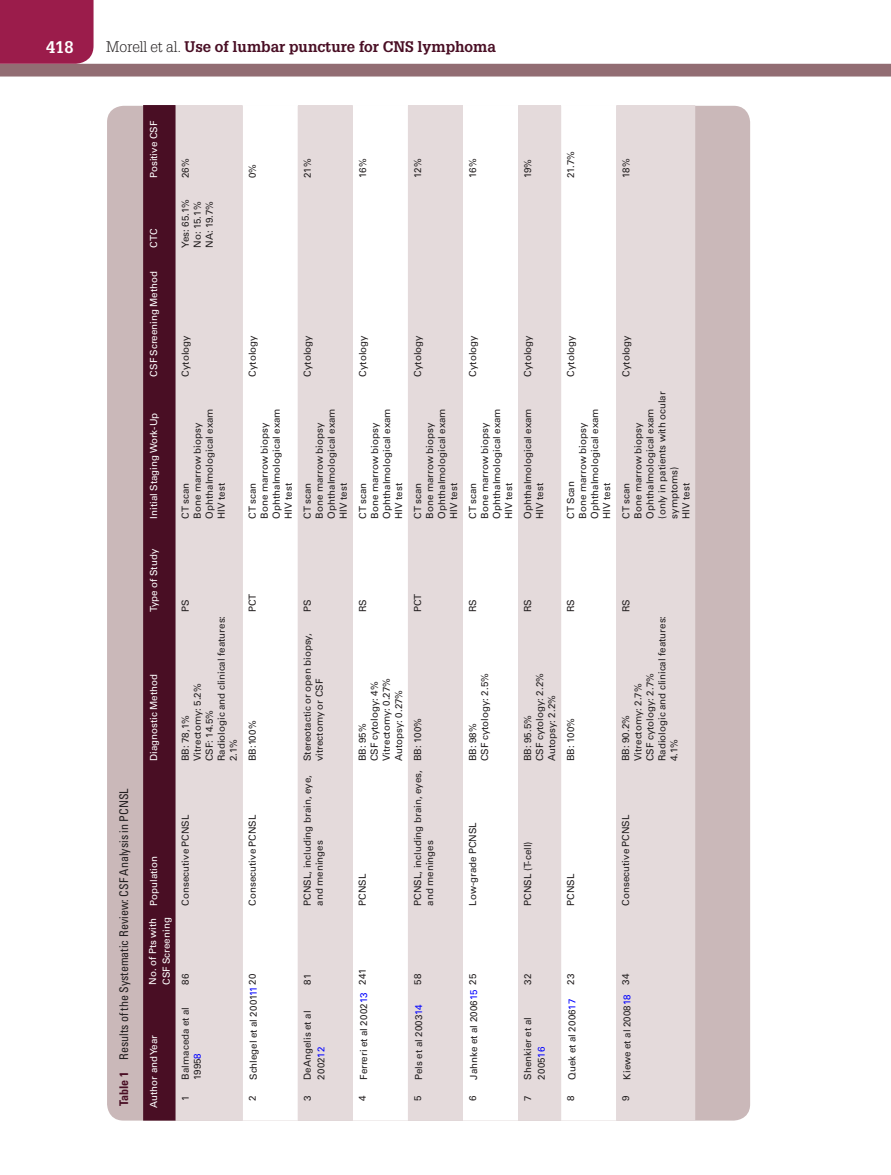
<style>
.page{position:relative;width:891px;height:1175px;background:#fff}
.page>*{position:absolute;margin:0;border:0;box-sizing:border-box;transform-origin:0 0}
.t1{font:700 16.5px "Glypha LT Std";color:#fff}
.t2{font:700 15px "Glypha LT Std";color:#490e24}
.t3{font:condensed 12px "Univers LT Std";color:#231f20}
.t4{font:9.75px/12px "Univers LT Std";color:#231f20}
.t5{font:9.75px/13.5px "Univers LT Std";color:#fff}
.s1{font-weight:300;color:#231f20}
.s2{font-weight:700;color:#490e24}
.s3{color:#00f}
</style>
<div class="page">
<div style="left:0;top:64px;width:891px;height:12px;background:#926d73"></div>
<div style="left:0;top:0;width:94px;height:64px;background:#9b1c4b"></div>
<div style="left:107px;top:106px;width:643px;height:1014px;background:#cab8b9;border-radius:16px"></div>
<div style="left:143px;top:105px;width:33px;height:1015px;background:#490e24"></div>
<div style="left:176px;top:105px;width:519px;height:1015px;background:#e4dadb"></div>
<svg style="left:243px;top:105px;width:373px;height:1015px;background:#f3eff0"></svg>
<h1 class="t1" style="left:46px;top:37px;width:29px">418</h1>
<h2 class="t2" style="left:106px;top:37px;width:391px"><span class="s1">Morell et al.</span> Use of lumbar puncture for CNS lymphoma</h2>
<p class="t3" style="left:116px;top:1106px;width:320px;rotate:-90deg"><span class="s2">Table 1</span> Results of the Systematic Review: CSF Analysis in PCNSL</p>
<p class="t5" style="left:147px;top:178px;width:59px;rotate:-90deg">Positive CSF</p>
<p class="t5" style="left:147px;top:248px;width:20px;rotate:-90deg">CTC</p>
<p class="t5" style="left:147px;top:376px;width:107px;rotate:-90deg">CSF Screening Method</p>
<p class="t5" style="left:147px;top:518px;width:107px;rotate:-90deg">Initial Staging Work-Up</p>
<p class="t4" style="left:179px;top:178px;width:21px;rotate:-90deg">26%</p>
<p class="t4" style="left:179px;top:248px;width:50px;rotate:-90deg">Yes: 65.1%<br>No: 15.1%<br>NA: 19.7%</p>
<p class="t4" style="left:179px;top:376px;width:43px;rotate:-90deg">Cytology</p>
<p class="t4" style="left:179px;top:518px;width:112px;rotate:-90deg">CT scan<br>Bone marrow biopsy<br>Ophthalmological exam<br>HIV test</p>
<p class="t4" style="left:246px;top:178px;width:16px;rotate:-90deg">0%</p>
<p class="t4" style="left:302px;top:178px;width:21px;rotate:-90deg">21%</p>
<p class="t4" style="left:357px;top:178px;width:21px;rotate:-90deg">16%</p>
<p class="t4" style="left:412px;top:178px;width:21px;rotate:-90deg">12%</p>
<p class="t4" style="left:467px;top:178px;width:21px;rotate:-90deg">16%</p>
<p class="t4" style="left:522px;top:178px;width:20px;rotate:-90deg">19%</p>
<p class="t4" style="left:565px;top:178px;width:28px;rotate:-90deg">21.7%</p>
<p class="t4" style="left:620px;top:178px;width:21px;rotate:-90deg">18%</p>
<p class="t4" style="left:246px;top:376px;width:43px;rotate:-90deg">Cytology</p>
<p class="t4" style="left:302px;top:376px;width:43px;rotate:-90deg">Cytology</p>
<p class="t4" style="left:357px;top:376px;width:43px;rotate:-90deg">Cytology</p>
<p class="t4" style="left:412px;top:376px;width:43px;rotate:-90deg">Cytology</p>
<p class="t4" style="left:467px;top:376px;width:43px;rotate:-90deg">Cytology</p>
<p class="t4" style="left:522px;top:376px;width:43px;rotate:-90deg">Cytology</p>
<p class="t4" style="left:246px;top:518px;width:112px;rotate:-90deg">CT scan<br>Bone marrow biopsy<br>Ophthalmological exam<br>HIV test</p>
<p class="t4" style="left:302px;top:518px;width:112px;rotate:-90deg">CT scan<br>Bone marrow biopsy<br>Ophthalmological exam<br>HIV test</p>
<p class="t4" style="left:357px;top:518px;width:112px;rotate:-90deg">CT scan<br>Bone marrow biopsy<br>Ophthalmological exam<br>HIV test</p>
<p class="t4" style="left:412px;top:518px;width:112px;rotate:-90deg">CT scan<br>Bone marrow biopsy<br>Ophthalmological exam<br>HIV test</p>
<p class="t4" style="left:467px;top:518px;width:112px;rotate:-90deg">CT scan<br>Bone marrow biopsy<br>Ophthalmological exam<br>HIV test</p>
<p class="t4" style="left:522px;top:518px;width:112px;rotate:-90deg">Ophthalmological exam<br>HIV test</p>
<p class="t4" style="left:565px;top:376px;width:43px;rotate:-90deg">Cytology</p>
<p class="t4" style="left:565px;top:518px;width:112px;rotate:-90deg">CT Scan<br>Bone marrow biopsy<br>Ophthalmological exam<br>HIV test</p>
<p class="t4" style="left:620px;top:376px;width:43px;rotate:-90deg">Cytology</p>
<p class="t4" style="left:620px;top:518px;width:129px;rotate:-90deg">CT scan<br>Bone marrow biopsy<br>Ophthalmological exam (only in patients with ocular symptoms)<br>HIV test</p>
<p class="t5" style="left:147px;top:612px;width:64px;rotate:-90deg">Type of Study</p>
<p class="t5" style="left:147px;top:761px;width:88px;rotate:-90deg">Diagnostic Method</p>
<p class="t4" style="left:179px;top:612px;width:14px;rotate:-90deg">PS</p>
<p class="t4" style="left:179px;top:761px;width:147px;rotate:-90deg">BB: 78,1%<br>Vitrectomy: 5.2%<br>CSF: 14.5%<br>Radiologic and clinical features:<br>2.1%</p>
<p class="t4" style="left:246px;top:612px;width:20px;rotate:-90deg">PCT</p>
<p class="t4" style="left:246px;top:761px;width:42px;rotate:-90deg">BB:100%</p>
<p class="t5" style="left:147px;top:905px;width:51px;rotate:-90deg">Population</p>
<p class="t5" style="left:146px;top:984px;width:69px;rotate:-90deg">No. of Pts with<br>CSF Screening</p>
<p class="t5" style="left:147px;top:1107px;width:74px;rotate:-90deg">Author and Year</p>
<p class="t4" style="left:179px;top:905px;width:92px;rotate:-90deg">Consecutive PCNSL</p>
<p class="t4" style="left:179px;top:984px;width:12px;rotate:-90deg">86</p>
<p class="t4" style="left:179px;top:1079px;width:74px;rotate:-90deg">Balmaceda et al<br>1995<span class="s3">8</span></p>
<p class="t4" style="left:179px;top:1100px;width:7px;rotate:-90deg">1</p>
<p class="t4" style="left:246px;top:905px;width:92px;rotate:-90deg">Consecutive PCNSL</p>
<p class="t4" style="left:248px;top:1079px;width:107px;rotate:-90deg">Schlegel et al 2001<span class="s3">11</span> 20</p>
<p class="t4" style="left:246px;top:1100px;width:7px;rotate:-90deg">2</p>
<p class="t4" style="left:302px;top:612px;width:14px;rotate:-90deg">PS</p>
<p class="t4" style="left:302px;top:761px;width:130px;rotate:-90deg">Stereotactic or open biopsy, vitrectomy or CSF</p>
<p class="t4" style="left:302px;top:905px;width:132px;rotate:-90deg">PCNSL, including brain, eye, and meninges</p>
<p class="t4" style="left:302px;top:984px;width:12px;rotate:-90deg">81</p>
<p class="t4" style="left:301px;top:1079px;width:70px;line-height:13.5px;rotate:-90deg">DeAngelis et al<br>2002<span class="s3">12</span></p>
<p class="t4" style="left:302px;top:1100px;width:7px;rotate:-90deg">3</p>
<p class="t4" style="left:357px;top:612px;width:15px;rotate:-90deg">RS</p>
<p class="t4" style="left:412px;top:612px;width:20px;rotate:-90deg">PCT</p>
<p class="t4" style="left:357px;top:761px;width:84px;rotate:-90deg">BB: 95%<br>CSF cytology: 4%<br>Vitrectomy: 0.27%<br>Autopsy: 0.27%</p>
<p class="t4" style="left:357px;top:905px;width:33px;rotate:-90deg">PCNSL</p>
<p class="t4" style="left:412px;top:761px;width:44px;rotate:-90deg">BB: 100%</p>
<p class="t4" style="left:412px;top:905px;width:137px;rotate:-90deg">PCNSL, including brain, eyes, and meninges</p>
<p class="t4" style="left:358px;top:1079px;width:113px;rotate:-90deg">Ferreri et al 2002<span class="s3">13</span> 241</p>
<p class="t4" style="left:357px;top:1100px;width:7px;rotate:-90deg">4</p>
<p class="t4" style="left:412px;top:984px;width:12px;rotate:-90deg">58</p>
<p class="t4" style="left:413px;top:1079px;width:77px;rotate:-90deg">Pels et al 2003<span class="s3">14</span></p>
<p class="t4" style="left:412px;top:1100px;width:7px;rotate:-90deg">5</p>
<p class="t4" style="left:467px;top:612px;width:15px;rotate:-90deg">RS</p>
<p class="t4" style="left:467px;top:761px;width:89px;rotate:-90deg">BB: 98%<br>CSF cytology: 2.5%</p>
<p class="t4" style="left:467px;top:905px;width:85px;rotate:-90deg">Low-grade PCNSL</p>
<p class="t4" style="left:468px;top:1079px;width:107px;rotate:-90deg">Jahnke et al 2006<span class="s3">15</span> 25</p>
<p class="t4" style="left:467px;top:1100px;width:7px;rotate:-90deg">6</p>
<p class="t4" style="left:522px;top:612px;width:15px;rotate:-90deg">RS</p>
<p class="t4" style="left:565px;top:612px;width:15px;rotate:-90deg">RS</p>
<p class="t4" style="left:522px;top:761px;width:89px;rotate:-90deg">BB: 95.5%<br>CSF cytology: 2.2%<br>Autopsy: 2.2%</p>
<p class="t4" style="left:565px;top:761px;width:44px;rotate:-90deg">BB: 100%</p>
<p class="t4" style="left:522px;top:905px;width:66px;rotate:-90deg">PCNSL (T-cell)</p>
<p class="t4" style="left:565px;top:905px;width:33px;rotate:-90deg">PCNSL</p>
<p class="t4" style="left:522px;top:984px;width:12px;rotate:-90deg">32</p>
<p class="t4" style="left:521px;top:1079px;width:64px;line-height:13.5px;rotate:-90deg">Shenkier et al<br>2005<span class="s3">16</span></p>
<p class="t4" style="left:522px;top:1100px;width:7px;rotate:-90deg">7</p>
<p class="t4" style="left:565px;top:984px;width:12px;rotate:-90deg">23</p>
<p class="t4" style="left:566px;top:1079px;width:82px;rotate:-90deg">Quek et al 2006<span class="s3">17</span></p>
<p class="t4" style="left:565px;top:1100px;width:7px;rotate:-90deg">8</p>
<p class="t4" style="left:620px;top:612px;width:15px;rotate:-90deg">RS</p>
<p class="t4" style="left:620px;top:761px;width:147px;rotate:-90deg">BB: 90.2%<br>Vitrectomy: 2.7%<br>CSF cytology: 2.7%<br>Radiologic and clinical features:<br>4.1%</p>
<p class="t4" style="left:620px;top:905px;width:92px;rotate:-90deg">Consecutive PCNSL</p>
<p class="t4" style="left:621px;top:1079px;width:107px;rotate:-90deg">Kiewe et al 2008<span class="s3">18</span> 34</p>
<p class="t4" style="left:620px;top:1100px;width:7px;rotate:-90deg">9</p>
</div>
